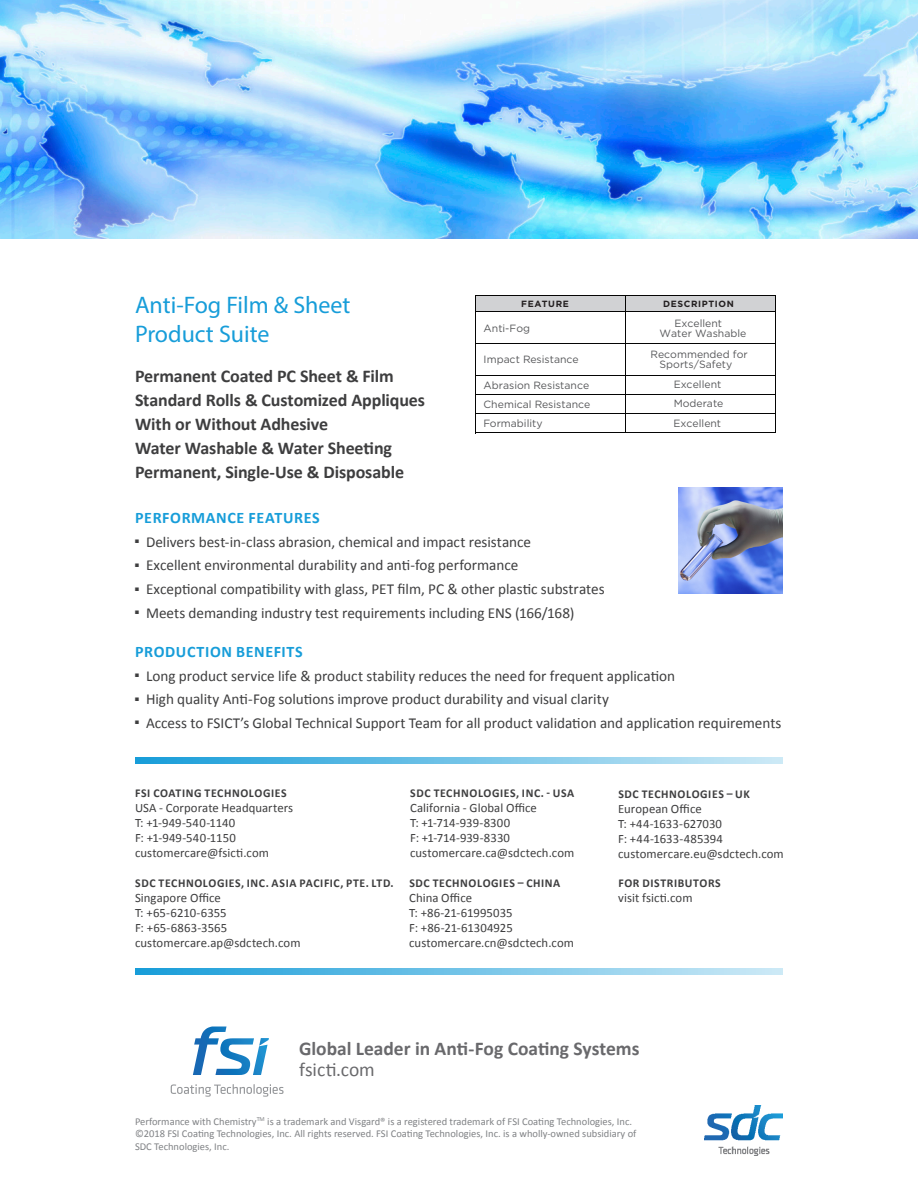
<style>
.page{position:relative;width:918px;height:1188px;background:#fff}
.page>*{position:absolute;margin:0;border:0;box-sizing:border-box;transform-origin:0 0}
.t1{font:24px/28.8px "Myriad Pro";color:#179dd9}
.t2{font:700 19.5px "Calibri";letter-spacing:-.005em;color:#69696c}
.t3{font:19.5px "Calibri";letter-spacing:-.005em;color:#69696c}
.t4{font:700 18px "Calibri";letter-spacing:-.005em;color:#3e3e3f}
.t5{font:700 16.05px "Calibri";letter-spacing:.035em;color:#179dd9}
.t6{font:15.15px "Calibri";letter-spacing:-.005em;color:#3e3e3f}
.t7{font:12.75px "Calibri";letter-spacing:.005em;color:#3e3e3f}
.t8{font:700 12px "Calibri";letter-spacing:.05em;color:#3e3e3f}
.t9{font:10.5px/12.6px "Calibri";color:#808285}
.t10{font:10.5px/10.5px "Gotham";color:#57585a;text-align:center}
.t11{font:700 9px "Gotham";letter-spacing:.075em;color:#231f20}
</style>
<div class="page">
<img style="left:678px;top:488px;width:105px;height:106px">
<svg style="left:135px;top:969px;width:648px;height:6px;background:#72c3e7"></svg>
<svg style="left:135px;top:757px;width:648px;height:6px;background:#72c3e7"></svg>
<img style="left:0;top:0;width:918px;height:239px">
<svg style="left:193px;top:1027px;width:76px;height:48px"></svg>
<svg style="left:171px;top:1084px;width:113px;height:13px"></svg>
<img style="left:704px;top:1105px;width:79px;height:50px">
<hr style="left:625px;top:296px;width:1px;height:137px;background:#050504">
<svg style="left:475px;top:295px;width:301px;height:17px;background:#b7b8b9"></svg>
<hr style="left:475px;top:312px;width:1px;height:31px;background:#050504">
<hr style="left:775px;top:312px;width:1px;height:31px;background:#050504">
<hr style="left:476px;top:343px;width:149px;height:1px;background:#050504">
<hr style="left:626px;top:343px;width:149px;height:1px;background:#050504">
<hr style="left:475px;top:344px;width:1px;height:31px;background:#050504">
<hr style="left:775px;top:344px;width:1px;height:31px;background:#050504">
<hr style="left:476px;top:375px;width:149px;height:1px;background:#050504">
<hr style="left:626px;top:375px;width:149px;height:1px;background:#050504">
<hr style="left:476px;top:394px;width:149px;height:1px;background:#050504">
<hr style="left:626px;top:394px;width:149px;height:1px;background:#050504">
<hr style="left:476px;top:413px;width:149px;height:1px;background:#050504">
<hr style="left:626px;top:413px;width:149px;height:1px;background:#050504">
<svg style="left:475px;top:375px;width:1px;height:58px"></svg>
<hr style="left:476px;top:433px;width:149px;height:1px;background:#050504">
<hr style="left:626px;top:433px;width:149px;height:1px;background:#050504">
<svg style="left:775px;top:375px;width:1px;height:58px"></svg>
<p class="t1" style="left:135px;top:290px;width:217px">Anti-Fog Film &amp; Sheet<br>Product Suite</p>
<p class="t11" style="left:521px;top:298px;width:49px">FEATURE</p>
<p class="t11" style="left:663px;top:298px;width:72px">DESCRIPTION</p>
<p class="t10" style="left:484px;top:322px;width:48px">Anti-Fog</p>
<p class="t10" style="left:484px;top:354px;width:97px">Impact Resistance</p>
<p class="t10" style="left:650px;top:349px;width:99px">Recommended for<br>Sports/Safety</p>
<p class="t10" style="left:660px;top:318px;width:88px;text-align:left;text-indent:15px">Excellent<br>Water Washable</p>
<p class="t4" style="left:135px;top:364px;width:260px">Permanent Coated PC Sheet &amp; Film</p>
<p class="t4" style="left:135px;top:388px;width:292px">Standard Rolls &amp; Customized Appliques</p>
<p class="t4" style="left:135px;top:412px;width:195px">With or Without Adhesive</p>
<p class="t4" style="left:135px;top:436px;width:259px">Water Washable &amp; Water Sheeting</p>
<p class="t4" style="left:135px;top:460px;width:271px">Permanent, Single-Use &amp; Disposable</p>
<p class="t5" style="left:135px;top:507px;width:186px">PERFORMANCE FEATURES</p>
<p class="t6" style="left:135px;top:532px;width:398px">■ Delivers best-in-class abrasion, chemical and impact resistance</p>
<p class="t6" style="left:135px;top:556px;width:385px">■ Excellent environmental durability and anti-fog performance</p>
<p class="t6" style="left:135px;top:579px;width:471px">■ Exceptional compatibility with glass, PET film, PC &amp; other plastic substrates</p>
<p class="t6" style="left:135px;top:603px;width:441px">■ Meets demanding industry test requirements including ENS (166/168)</p>
<p class="t5" style="left:135px;top:641px;width:169px">PRODUCTION BENEFITS</p>
<p class="t6" style="left:135px;top:666px;width:542px">■ Long product service life &amp; product stability reduces the need for frequent application</p>
<p class="t6" style="left:135px;top:690px;width:476px">■ High quality Anti-Fog solutions improve product durability and visual clarity</p>
<p class="t6" style="left:135px;top:713px;width:648px">■ Access to FSICT’s Global Technical Support Team for all product validation and application requirements</p>
<p class="t10" style="left:484px;top:380px;width:107px">Abrasion Resistance</p>
<p class="t10" style="left:674px;top:379px;width:49px">Excellent</p>
<p class="t10" style="left:484px;top:398px;width:108px">Chemical Resistance</p>
<p class="t10" style="left:674px;top:398px;width:51px">Moderate</p>
<p class="t10" style="left:483px;top:418px;width:61px">Formability</p>
<p class="t10" style="left:674px;top:418px;width:49px">Excellent</p>
<p class="t8" style="left:135px;top:786px;width:153px">FSI COATING TECHNOLOGIES</p>
<p class="t7" style="left:135px;top:800px;width:160px">USA - Corporate Headquarters</p>
<p class="t7" style="left:135px;top:815px;width:102px">T: +1-949-540-1140</p>
<p class="t7" style="left:135px;top:830px;width:102px">F: +1-949-540-1150</p>
<p class="t7" style="left:135px;top:845px;width:136px">customercare@fsicti.com</p>
<p class="t8" style="left:135px;top:875px;width:260px">SDC TECHNOLOGIES, INC. ASIA PACIFIC, PTE. LTD.</p>
<p class="t7" style="left:135px;top:890px;width:87px">Singapore Office</p>
<p class="t7" style="left:135px;top:905px;width:93px">T: +65-6210-6355</p>
<p class="t7" style="left:135px;top:920px;width:94px">F: +65-6863-3565</p>
<p class="t7" style="left:135px;top:935px;width:167px">customercare.ap@sdctech.com</p>
<p class="t8" style="left:410px;top:786px;width:166px">SDC TECHNOLOGIES, INC. - USA</p>
<p class="t7" style="left:410px;top:800px;width:128px">California - Global Office</p>
<p class="t7" style="left:410px;top:815px;width:102px">T: +1-714-939-8300</p>
<p class="t7" style="left:410px;top:830px;width:101px">F: +1-714-939-8330</p>
<p class="t7" style="left:410px;top:845px;width:166px">customercare.ca@sdctech.com</p>
<p class="t8" style="left:409px;top:875px;width:152px">SDC TECHNOLOGIES – CHINA</p>
<p class="t7" style="left:409px;top:890px;width:64px">China Office</p>
<p class="t7" style="left:409px;top:905px;width:105px">T: +86-21-61995035</p>
<p class="t7" style="left:409px;top:920px;width:105px">F: +86-21-61304925</p>
<p class="t7" style="left:409px;top:935px;width:166px">customercare.cn@sdctech.com</p>
<p class="t8" style="left:618px;top:786px;width:133px">SDC TECHNOLOGIES – UK</p>
<p class="t7" style="left:618px;top:800px;width:85px">European Office</p>
<p class="t7" style="left:618px;top:815px;width:105px">T: +44-1633-627030</p>
<p class="t7" style="left:618px;top:830px;width:106px">F: +44-1633-485394</p>
<p class="t7" style="left:618px;top:845px;width:167px">customercare.eu@sdctech.com</p>
<p class="t8" style="left:618px;top:876px;width:104px">FOR DISTRIBUTORS</p>
<p class="t7" style="left:618px;top:890px;width:76px">visit fsicti.com</p>
<p class="t2" style="left:299px;top:1036px;width:342px">Global Leader in Anti-Fog Coating Systems</p>
<p class="t3" style="left:299px;top:1057px;width:77px">fsicti.com</p>
<p class="t9" style="left:135px;top:1115px;width:499px">Performance with Chemistry<sup>TM</sup> is a trademark and Visgard® is a registered trademark of FSI Coating Technologies, Inc.</p>
<p class="t9" style="left:135px;top:1127px;width:503px">©2018 FSI Coating Technologies, Inc. All rights reserved. FSI Coating Technologies, Inc. is a wholly-owned subsidiary of<br>SDC Technologies, Inc.</p>
</div>
